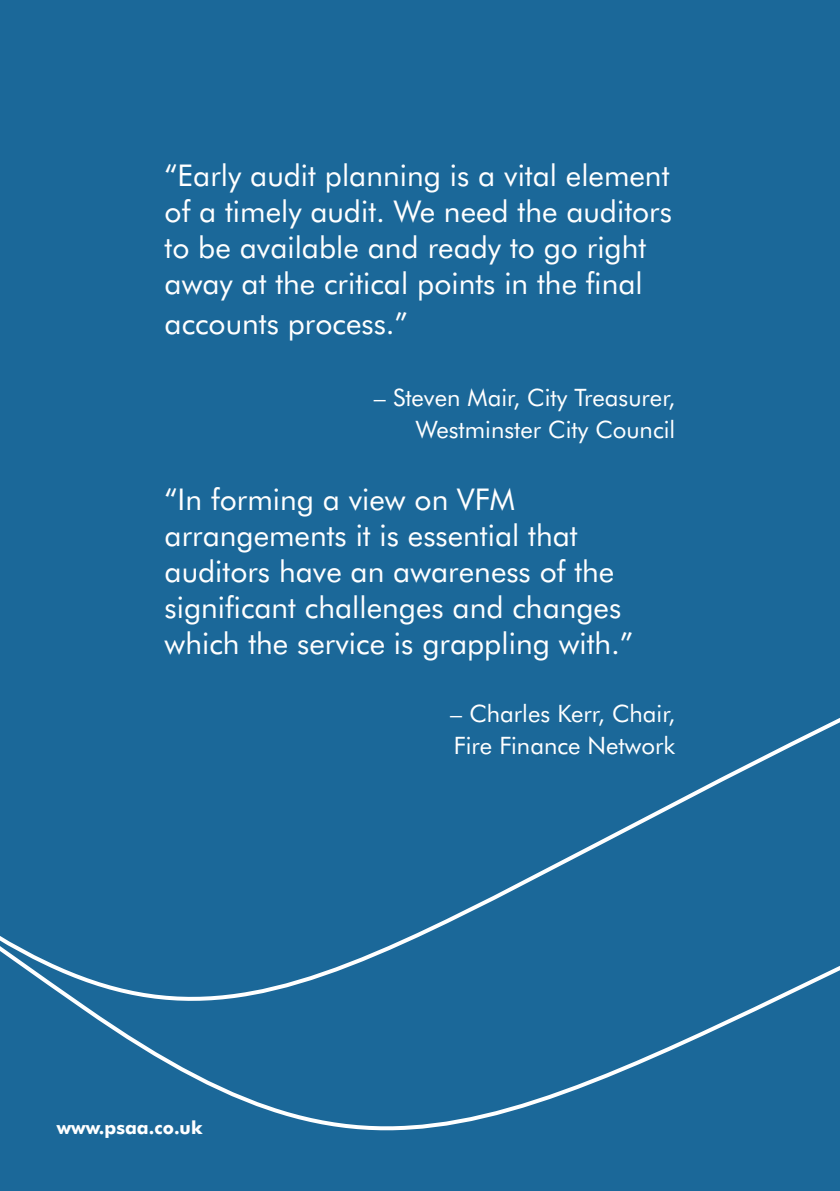
<style>
.page{position:relative;width:840px;height:1191px;background:#fff}
.page>*{position:absolute;margin:0;border:0;box-sizing:border-box;transform-origin:0 0}
.t1{font:30px/36px "Futura BT";color:#fff}
.t2{font:24px/32px "Futura BT";color:#fff;text-align:right}
.t3{font:700 18px "Futura BT";color:#fff}
</style>
<div class="page">
<div style="left:0;top:0;width:839px;height:1191px;background:#1b6899"></div>
<svg style="left:0;top:718px;width:839px;height:413px"></svg>
<p class="t1" style="left:164px;top:157px;width:508px">“Early audit planning is a vital element of a timely audit. We need the auditors to be available and ready to go right away at the critical points in the final</p>
<p class="t1" style="left:164px;top:305px;width:244px">accounts process.”</p>
<p class="t2" style="left:374px;top:381px;width:303px">– Steven Mair, City Treasurer,<br>Westminster City Council</p>
<p class="t1" style="left:164px;top:481px;width:470px">“In forming a view on VFM arrangements it is essential that auditors have an awareness of the significant challenges and changes which the service is grappling with.”</p>
<p class="t3" style="left:57px;top:1116px;width:147px">www.psaa.co.uk</p>
<p class="t2" style="left:450px;top:697px;width:226px;text-align:left">– Charles Kerr, Chair,<br>Fire Finance Network</p>
</div>
